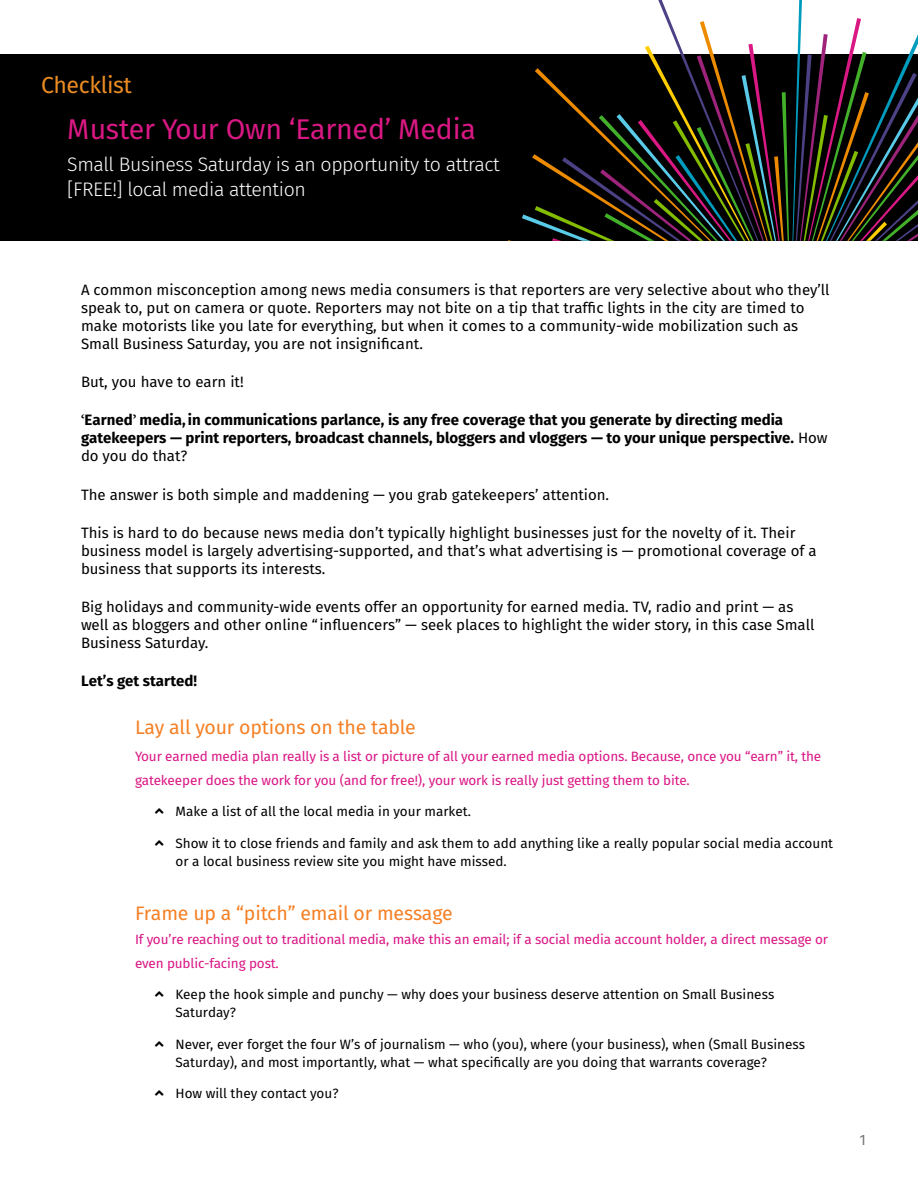
<style>
.page{position:relative;width:918px;height:1188px;background:#fff}
.page>*{position:absolute;margin:0;border:0;box-sizing:border-box;transform-origin:0 0}
.t1{font:28.5px "Fira Sans";letter-spacing:-.01em;color:#da1884}
.t2{font:23.1px "Fira Sans";letter-spacing:-.02em;color:#eb8c23}
.t3{font:300 19.5px/25.5px "Fira Sans";letter-spacing:-.02em;color:#fff}
.t4{font:19.5px "Fira Sans";letter-spacing:-.01em;color:#f58025}
.t5{font:15px/18px "Fira Sans";color:#000}
.t6{font:700 15px/18px "Fira Sans";color:#000}
.t7{font:15px "Fira Sans";color:#747577}
.t8{font:13.5px/18px "Fira Sans";color:#000101}
.t9{font:13.5px/24px "Fira Sans";letter-spacing:-.01em;color:#da1584}
.s1{font-family:"Minion Pro"}
.s2{font-weight:400}
</style>
<div class="page">
<div style="left:0;top:54px;width:918px;height:187px;background:#000"></div>
<svg style="left:508px;top:0;width:410px;height:241px"></svg>
<h2 class="t2" style="left:41px;top:69px;width:92px">Checklist</h2>
<h1 class="t1" style="left:67px;top:109px;width:410px">Muster Your Own ‘Earned’ Media</h1>
<h3 class="t3" style="left:67px;top:151px;width:434px">Small Business Saturday is an opportunity to attract [FREE!] local media attention</h3>
<p class="t5" style="left:81px;top:281px;width:750px">A common misconception among news media consumers is that reporters are very selective about who they’ll speak to, put on camera or quote. Reporters may not bite on a tip that traffic lights in the city are timed to make motorists like you late for everything, but when it comes to a community-wide mobilization such as Small Business Saturday, you are not insignificant.</p>
<p class="t5" style="left:81px;top:373px;width:164px">But, you have to earn it!</p>
<p class="t6" style="left:81px;top:411px;width:748px"><span class="s1">‘</span>Earned<span class="s1">’</span> media, in communications parlance, is any free coverage that you generate by directing media gatekeepers — print reporters, broadcast channels, bloggers and vloggers — to your unique perspective. <span class="s2">How do you do that?</span></p>
<p class="t5" style="left:81px;top:485px;width:530px">The answer is both simple and maddening — you grab gatekeepers’ attention.</p>
<p class="t5" style="left:81px;top:524px;width:737px">This is hard to do because news media don’t typically highlight businesses just for the novelty of it. Their business model is largely advertising-supported, and that’s what advertising is — promotional coverage of a business that supports its interests.</p>
<p class="t5" style="left:81px;top:598px;width:735px">Big holidays and community-wide events offer an opportunity for earned media. TV, radio and print — as well as bloggers and other online “influencers” — seek places to highlight the wider story, in this case Small<br>Business Saturday.</p>
<p class="t6" style="left:81px;top:672px;width:118px">Let’s get started!</p>
<h3 class="t4" style="left:135px;top:713px;width:282px">Lay all your options on the table</h3>
<p class="t9" style="left:135px;top:744px;width:688px">Your earned media plan really is a list or picture of all your earned media options. Because, once you “earn” it, the gatekeeper does the work for you (and for free!), your work is really just getting them to bite.</p>
<p class="t8" style="left:176px;top:803px;width:297px">Make a list of all the local media in your market.</p>
<p class="t8" style="left:176px;top:834px;width:659px">Show it to close friends and family and ask them to add anything like a really popular social media account or a local business review site you might have missed.</p>
<h3 class="t4" style="left:135px;top:899px;width:319px">Frame up a “pitch” email or message</h3>
<p class="t9" style="left:135px;top:927px;width:695px">If you’re reaching out to traditional media, make this an email; if a social media account holder, a direct message or even public-facing post.</p>
<p class="t8" style="left:176px;top:985px;width:600px">Keep the hook simple and punchy — why does your business deserve attention on Small Business<br>Saturday?</p>
<p class="t8" style="left:176px;top:1035px;width:631px">Never, ever forget the four W’s of journalism — who (you), where (your business), when (Small Business<br>Saturday), and most importantly, what — what specifically are you doing that warrants coverage?</p>
<p class="t8" style="left:176px;top:1084px;width:165px">How will they contact you?</p>
<p class="t7" style="left:860px;top:1130px;width:8px">1</p>
</div>
